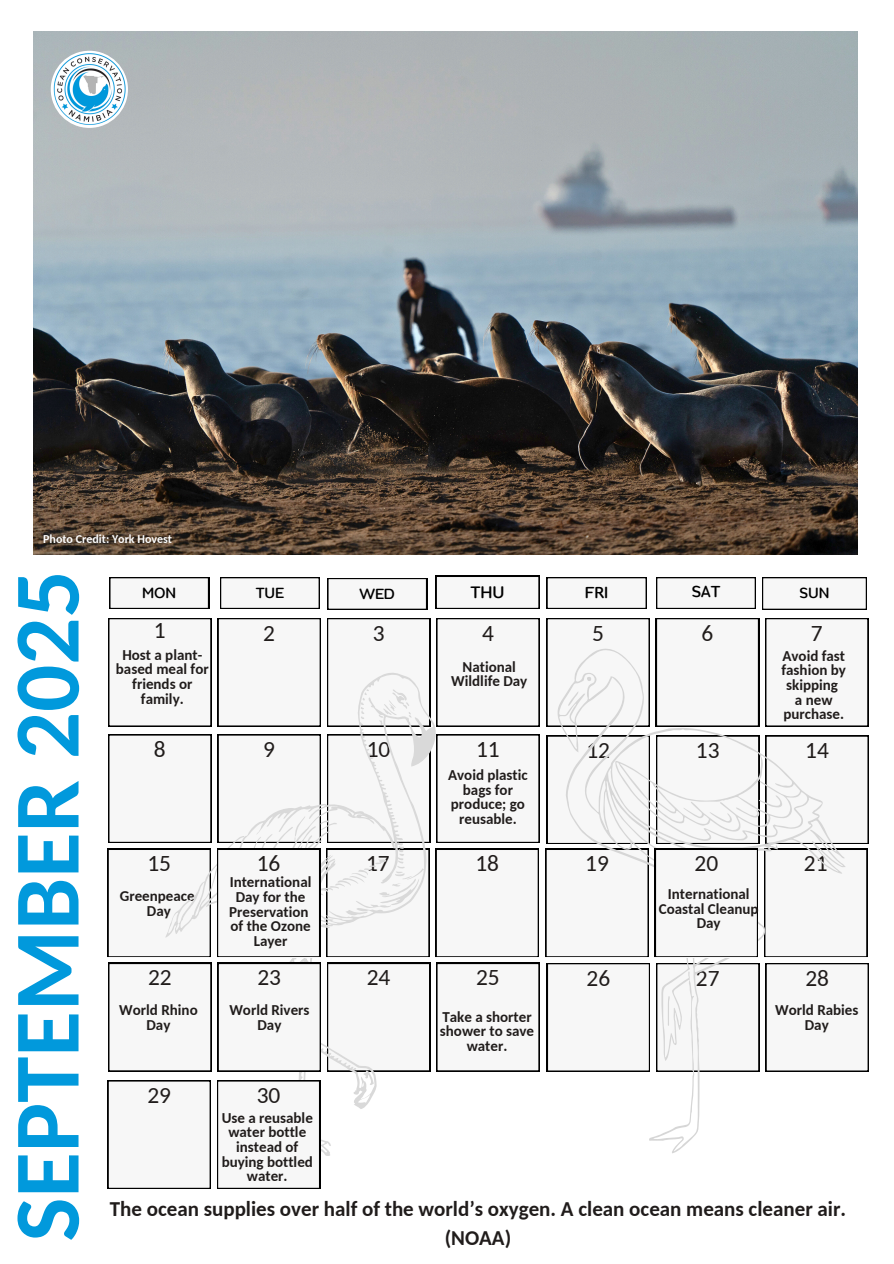
<style>
.page{position:relative;width:894px;height:1264px;background:#fff}
.page>*{position:absolute;margin:0;border:0;box-sizing:border-box;transform-origin:0 0}
.t1{font:700 93px "Carlito";color:#0199dc}
.t2{font:23.4px "Carlito";color:#201c1b}
.t3{font:700 21px/29.2px "Carlito";color:#201c1b;text-align:center}
.t4{font:500 18.15px "Opun";color:#000}
.t5{font:500 17.4px "Opun";color:#000}
.t6{font:500 16.05px "Opun";color:#000}
.t7{font:700 15px/14.7px "Carlito";color:#201c1b;text-align:center}
.t8{font:700 12px "Carlito";color:#fff}
</style>
<div class="page">
<svg style="left:108px;top:734px;width:57px;height:108px"></svg>
<svg style="left:655px;top:618px;width:103px;height:30px"></svg>
<svg style="left:218px;top:618px;width:102px;height:54px"></svg>
<svg style="left:327px;top:618px;width:103px;height:54px"></svg>
<svg style="left:435px;top:848px;width:103px;height:108px"></svg>
<svg style="left:436px;top:963px;width:103px;height:108px"></svg>
<svg style="left:546px;top:963px;width:11px;height:108px"></svg>
<svg style="left:108px;top:1080px;width:103px;height:108px"></svg>
<svg style="left:762px;top:577px;width:104px;height:33px"></svg>
<div style="left:656px;top:577px;width:99px;height:32px;background:#000"></div>
<svg style="left:657px;top:578px;width:98px;height:30px"></svg>
<div style="left:220px;top:577px;width:99px;height:32px;background:#000"></div>
<svg style="left:221px;top:578px;width:98px;height:30px"></svg>
<div style="left:327px;top:578px;width:100px;height:32px;background:#000"></div>
<svg style="left:328px;top:579px;width:98px;height:30px"></svg>
<div style="left:109px;top:577px;width:100px;height:32px;background:#000"></div>
<svg style="left:110px;top:578px;width:98px;height:30px"></svg>
<div style="left:435px;top:576px;width:104px;height:33px;background:#000"></div>
<div style="left:436px;top:577px;width:103px;height:31px;background:#f7f7f7"></div>
<div style="left:546px;top:577px;width:100px;height:32px;background:#000"></div>
<svg style="left:547px;top:578px;width:99px;height:30px"></svg>
<svg style="left:557px;top:648px;width:288px;height:505px"></svg>
<svg style="left:656px;top:963px;width:103px;height:108px"></svg>
<svg style="left:546px;top:618px;width:103px;height:108px"></svg>
<svg style="left:436px;top:618px;width:103px;height:108px"></svg>
<svg style="left:108px;top:848px;width:57px;height:108px"></svg>
<svg style="left:545px;top:735px;width:323px;height:221px"></svg>
<svg style="left:165px;top:672px;width:270px;height:483px"></svg>
<svg style="left:217px;top:848px;width:103px;height:108px"></svg>
<svg style="left:108px;top:963px;width:103px;height:108px"></svg>
<svg style="left:765px;top:963px;width:103px;height:108px"></svg>
<svg style="left:218px;top:963px;width:102px;height:108px"></svg>
<svg style="left:217px;top:1080px;width:103px;height:108px"></svg>
<svg style="left:765px;top:618px;width:103px;height:108px"></svg>
<svg style="left:108px;top:618px;width:103px;height:108px"></svg>
<svg style="left:436px;top:734px;width:103px;height:108px"></svg>
<img style="left:33px;top:32px;width:824px;height:523px">
<img style="left:51px;top:51px;width:77px;height:77px;border-radius:50%">
<p class="t8" style="left:43px;top:534px;width:130px">Photo Credit: York Hovest</p>
<p class="t1" style="left:9px;top:1241px;width:672px;rotate:-90deg">SEPTEMBER 2025</p>
<h5 class="t6" style="left:255px;top:583px;width:30px">TUE</h5>
<h5 class="t5" style="left:691px;top:581px;width:30px">SAT</h5>
<p class="t6" style="left:799px;top:583px;width:32px">SUN</p>
<p class="t6" style="left:142px;top:583px;width:36px">MON</p>
<h5 class="t6" style="left:359px;top:584px;width:37px">WED</h5>
<p class="t4" style="left:470px;top:581px;width:36px">THU</p>
<p class="t5" style="left:584px;top:582px;width:25px">FRI</p>
<p class="t2" style="left:154px;top:620px;width:13px">1</p>
<p class="t7" style="left:116px;top:648px;width:94px">Host a plant&shy;based meal for friends or family.</p>
<p class="t2" style="left:154px;top:739px;width:13px">8</p>
<p class="t2" style="left:147px;top:853px;width:25px">15</p>
<p class="t7" style="left:120px;top:889px;width:76px">Greenpeace<br>Day</p>
<p class="t2" style="left:148px;top:967px;width:25px">22</p>
<p class="t7" style="left:119px;top:1004px;width:80px">World Rhino<br>Day</p>
<h1 class="t2" style="left:263px;top:623px;width:13px">2</h1>
<p class="t2" style="left:701px;top:623px;width:13px">6</p>
<h4 class="t2" style="left:372px;top:623px;width:13px">3</h4>
<p class="t2" style="left:482px;top:623px;width:13px">4</p>
<p class="t7" style="left:451px;top:660px;width:77px">National<br>Wildlife Day</p>
<p class="t2" style="left:592px;top:623px;width:13px">5</p>
<h5 class="t2" style="left:810px;top:623px;width:13px">7</h5>
<p class="t7" style="left:781px;top:649px;width:66px">Avoid fast fashion by skipping<br>a new purchase.</p>
<h3 class="t2" style="left:263px;top:739px;width:13px">9</h3>
<h5 class="t2" style="left:257px;top:853px;width:25px">16</h5>
<p class="t7" style="left:229px;top:876px;width:84px">International<br>Day for the<br>Preservation of the Ozone<br>Layer</p>
<h5 class="t2" style="left:257px;top:967px;width:25px">23</h5>
<p class="t7" style="left:229px;top:1004px;width:82px">World Rivers<br>Day</p>
<h4 class="t2" style="left:366px;top:739px;width:25px">10</h4>
<h3 class="t2" style="left:586px;top:740px;width:25px">12</h3>
<h3 class="t2" style="left:695px;top:740px;width:25px">13</h3>
<h4 class="t2" style="left:805px;top:740px;width:25px">14</h4>
<p class="t2" style="left:476px;top:739px;width:25px">11</p>
<h5 class="t7" style="left:448px;top:769px;width:81px">Avoid plastic bags for produce; go reusable.</h5>
<h4 class="t2" style="left:366px;top:853px;width:25px">17</h4>
<p class="t2" style="left:475px;top:853px;width:25px">18</p>
<h5 class="t2" style="left:585px;top:853px;width:25px">19</h5>
<p class="t2" style="left:803px;top:853px;width:25px">21</p>
<h5 class="t2" style="left:694px;top:853px;width:25px">20</h5>
<p class="t7" style="left:658px;top:887px;width:101px">International<br>Coastal Cleanup<br>Day</p>
<p class="t2" style="left:366px;top:967px;width:25px">24</p>
<p class="t2" style="left:476px;top:967px;width:25px">25</p>
<h5 class="t2" style="left:586px;top:968px;width:25px">26</h5>
<p class="t7" style="left:440px;top:1010px;width:96px">Take a shorter shower to save water.</p>
<p class="t2" style="left:695px;top:968px;width:25px">27</p>
<p class="t2" style="left:805px;top:968px;width:25px">28</p>
<p class="t7" style="left:775px;top:1004px;width:85px">World Rabies<br>Day</p>
<p class="t2" style="left:147px;top:1085px;width:25px">29</p>
<p class="t2" style="left:257px;top:1085px;width:25px">30</p>
<p class="t7" style="left:221px;top:1111px;width:93px">Use a reusable water bottle instead of buying bottled water.</p>
<h5 class="t3" style="left:110px;top:1196px;width:737px">The ocean supplies over half of the world’s oxygen. A clean ocean means cleaner air. (NOAA)</h5>
</div>
